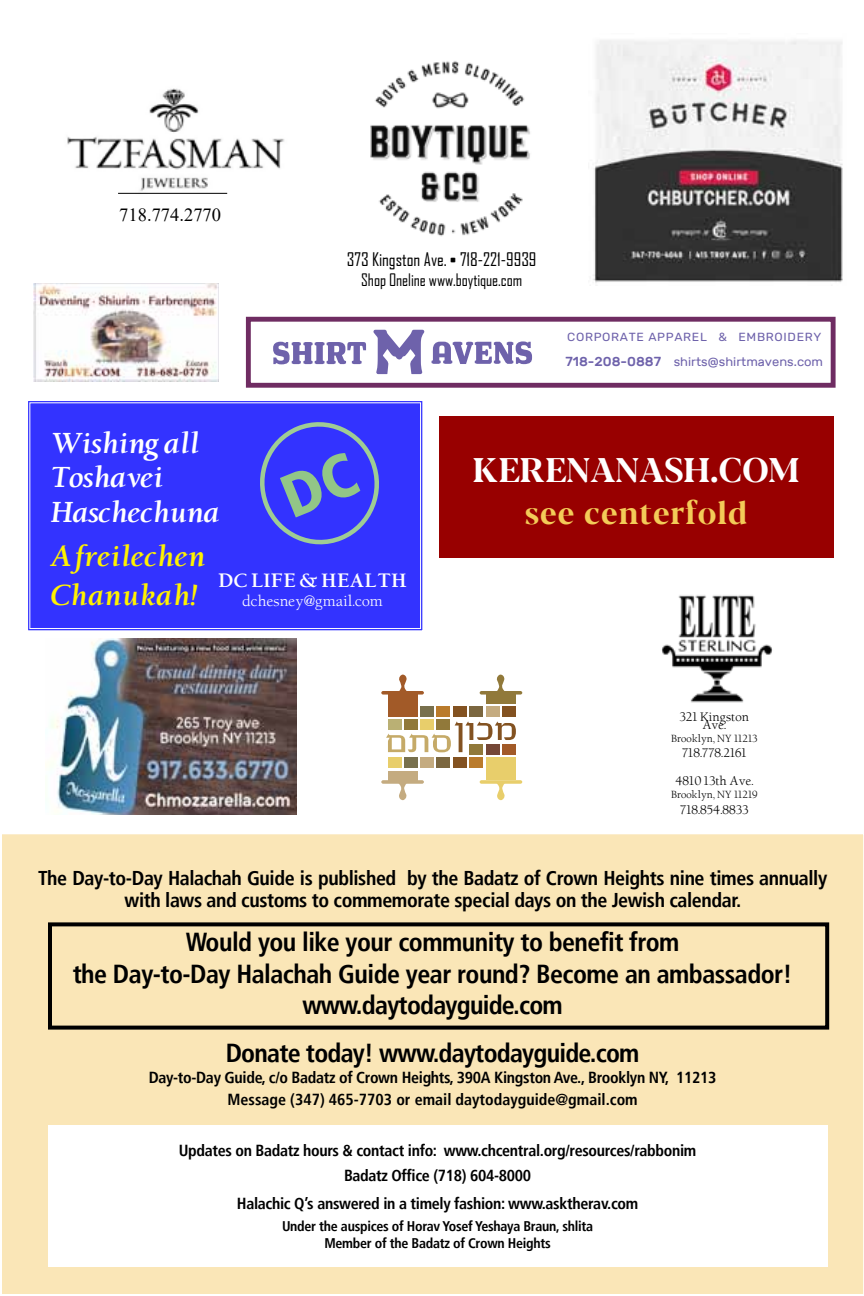
<style>
.page{position:relative;width:864px;height:1296px;background:#fff}
.page>*{position:absolute;margin:0;border:0;box-sizing:border-box;transform-origin:0 0}
.t1{font:700 34px "Blacker Display";color:#fff}
.t2{font:700 32px "Blacker Display";letter-spacing:.03em;color:#f3cb58}
.t3{font:italic 700 28px/34.4px "Berkeley Oldstyle";letter-spacing:-.06em;color:#fff}
.t4{font:italic 700 28px/38.6px "Berkeley Oldstyle";letter-spacing:-.04em;color:#fff200}
.t5{font:700 condensed 26px/31.4px "Frutiger LT";letter-spacing:-.02em;color:#000;text-align:center}
.t6{font:700 condensed 20px/22px "Frutiger LT";letter-spacing:-.02em;color:#000;text-align:center}
.t7{font:18.6px "Times New Roman";color:#000}
.t8{font:700 18.4px "Berkeley Oldstyle";color:#fff}
.t9{font:18px "Agency FB";color:#000}
.t10{font:16.6px "Agency FB";letter-spacing:-.005em;color:#000}
.t11{font:700 condensed 16px/21.6px "Frutiger LT";letter-spacing:-.02em;color:#000;text-align:center}
.t12{font:14.4px "Berkeley Oldstyle";color:#fff}
.t13{font:700 condensed 14px/16.8px "Frutiger LT";letter-spacing:-.02em;color:#000;text-align:center}
.t14{font:12.4px "Rubik";color:#6e62ab;scale:1.04 1}
.t15{font:12px "Berkeley Oldstyle";color:#000}
.t16{font:11.8px "Rubik";letter-spacing:.055em;color:#6e62ab;scale:1.04 1}
.t17{font:10px "Berkeley Oldstyle";color:#000}
.s1{font-size:15.6px}
.s2{font-weight:500;font-size:13px}
</style>
<div class="page">
<div style="left:2px;top:834px;width:862px;height:460px;background:#fae6b7"></div>
<img style="left:370px;top:61px;width:160px;height:176px">
<img style="left:662px;top:595px;width:110px;height:108px">
<div style="left:28px;top:401px;width:395px;height:230px;background:#33f"></div>
<div style="left:29px;top:402px;width:392px;height:227px;border:1px solid #fff"></div>
<div style="left:246px;top:317px;width:590px;height:71px;border:5px solid #6f2c62"></div>
<svg style="left:373px;top:330px;width:52px;height:44px"></svg>
<svg style="left:273px;top:342px;width:93px;height:22px"></svg>
<svg style="left:432px;top:341px;width:100px;height:24px"></svg>
<img style="left:593px;top:40px;width:250px;height:243px">
<img style="left:67px;top:88px;width:218px;height:106px">
<hr style="left:118px;top:193px;width:109px;height:1px;background:#000">
<div style="left:48px;top:922px;width:781px;height:108px;border:4px solid #000"></div>
<img style="left:51px;top:639px;width:246px;height:175px">
<img style="left:33px;top:284px;width:186px;height:98px">
<div style="left:48px;top:1126px;width:779px;height:141px;background:#fff"></div>
<div style="left:388px;top:719px;width:13px;height:11px;background:#bab074"></div>
<div style="left:404px;top:719px;width:13px;height:11px;background:#91793a"></div>
<div style="left:420px;top:719px;width:13px;height:11px;background:#e8ce6b"></div>
<div style="left:420px;top:707px;width:13px;height:10px;background:#78704d"></div>
<div style="left:437px;top:707px;width:13px;height:10px;background:#ba7b2c"></div>
<div style="left:453px;top:707px;width:13px;height:10px;background:#835221"></div>
<div style="left:470px;top:707px;width:13px;height:10px;background:#7b6740"></div>
<div style="left:453px;top:758px;width:13px;height:10px;background:#835221"></div>
<div style="left:470px;top:758px;width:13px;height:10px;background:#ba7b2c"></div>
<div style="left:486px;top:707px;width:13px;height:10px;background:#c4ab80"></div>
<div style="left:503px;top:707px;width:13px;height:10px;background:#835221"></div>
<div style="left:470px;top:744px;width:13px;height:11px;background:#91793a"></div>
<div style="left:486px;top:744px;width:13px;height:11px;background:#754737"></div>
<div style="left:503px;top:744px;width:13px;height:11px;background:#a25a28"></div>
<div style="left:437px;top:719px;width:13px;height:11px;background:#91793a"></div>
<div style="left:388px;top:758px;width:13px;height:10px;background:#e8ce6b"></div>
<div style="left:404px;top:758px;width:13px;height:10px;background:#78704d"></div>
<div style="left:420px;top:758px;width:13px;height:10px;background:#c4ab80"></div>
<div style="left:437px;top:758px;width:13px;height:10px;background:#7b6740"></div>
<div style="left:388px;top:694px;width:29px;height:23px;background:#a25a28"></div>
<hr style="left:381px;top:691px;width:43px;height:4px;background:#a25a28;border-radius:2px">
<svg style="left:399px;top:675px;width:8px;height:16px"></svg>
<div style="left:486px;top:758px;width:30px;height:22px;background:#e8ce6b"></div>
<svg style="left:480px;top:780px;width:42px;height:4px"></svg>
<svg style="left:495px;top:781px;width:11px;height:19px"></svg>
<div style="left:388px;top:771px;width:29px;height:9px;background:#c4ab80"></div>
<svg style="left:381px;top:780px;width:43px;height:4px"></svg>
<svg style="left:396px;top:781px;width:11px;height:19px"></svg>
<div style="left:486px;top:694px;width:30px;height:10px;background:#91793a"></div>
<hr style="left:480px;top:691px;width:42px;height:4px;background:#91793a;border-radius:2px">
<svg style="left:496px;top:675px;width:9px;height:16px"></svg>
<svg style="left:386px;top:721px;width:130px;height:31px"></svg>
<div style="left:439px;top:416px;width:395px;height:141px;background:#980000"></div>
<svg style="left:255px;top:417px;width:129px;height:133px;background:#3d41f4"></svg>
<p class="t7" style="left:119px;top:202px;width:103px">718.774.2770</p>
<p class="t9" style="left:347px;top:248px;width:191px">373 Kingston Ave. <span class="s1">•</span> 718-221-9939</p>
<p class="t10" style="left:361px;top:270px;width:162px">Shop Oneline www.boytique.com</p>
<p class="t16" style="left:567px;top:330px;width:246px">CORPORATE APPAREL &amp; EMBROIDERY</p>
<p class="t14" style="left:565px;top:355px;width:249px"><span class="s2">718-208-0887</span> shirts@shirtmavens.com</p>
<h3 class="t3" style="left:50px;top:426px;width:172px">Wishing all<br>Toshavei<br>Haschechuna</h3>
<h3 class="t4" style="left:50px;top:538px;width:158px">A freilechen<br>Chanukah!</h3>
<p class="t8" style="left:218px;top:569px;width:147px">DC LIFE &amp; HEALTH</p>
<p class="t12" style="left:242px;top:593px;width:142px">dchesney@gmail.com</p>
<h1 class="t1" style="left:473px;top:450px;width:328px">KERENANASH.COM</h1>
<h2 class="t2" style="left:525px;top:494px;width:224px">see centerfold</h2>
<p class="t15" style="left:679px;top:710px;width:71px">321 Kingston</p>
<p class="t15" style="left:702px;top:718px;width:25px">Ave.</p>
<p class="t17" style="left:671px;top:733px;width:88px">Brooklyn, NY 11213</p>
<p class="t15" style="left:682px;top:746px;width:66px">718.778.2161</p>
<p class="t15" style="left:675px;top:774px;width:80px">4810 13th Ave.</p>
<p class="t17" style="left:671px;top:789px;width:88px">Brooklyn, NY 11219</p>
<p class="t15" style="left:680px;top:802px;width:70px">718.854.8833</p>
<p class="t6" style="left:38px;top:867px;width:791px">The Day-to-Day Halachah Guide is published by the Badatz of Crown Heights nine times annually with laws and customs to commemorate special days on the Jewish calendar.</p>
<h3 class="t5" style="left:73px;top:926px;width:721px">Would you like your community to benefit from<br>the Day-to-Day Halachah Guide year round? Become an ambassador! www.daytodayguide.com</h3>
<h3 class="t5" style="left:226px;top:1037px;width:415px">Donate today! www.daytodayguide.com</h3>
<p class="t11" style="left:149px;top:1067px;width:569px">Day-to-Day Guide, c/o Badatz of Crown Heights, 390A Kingston Ave., Brooklyn NY, 11213<br>Message (347) 465-7703 or email daytodayguide@gmail.com</p>
<p class="t11" style="left:179px;top:1137px;width:519px;line-height:25.6px">Updates on Badatz hours &amp; contact info: www.chcentral.org/resources/rabbonim<br>Badatz Office (718) 604-8000</p>
<p class="t11" style="left:237px;top:1193px;width:403px">Halachic Q’s answered in a timely fashion: www.asktherav.com</p>
<p class="t13" style="left:282px;top:1218px;width:313px">Under the auspices of Horav Yosef Yeshaya Braun, shlita<br>Member of the Badatz of Crown Heights</p>
</div>
